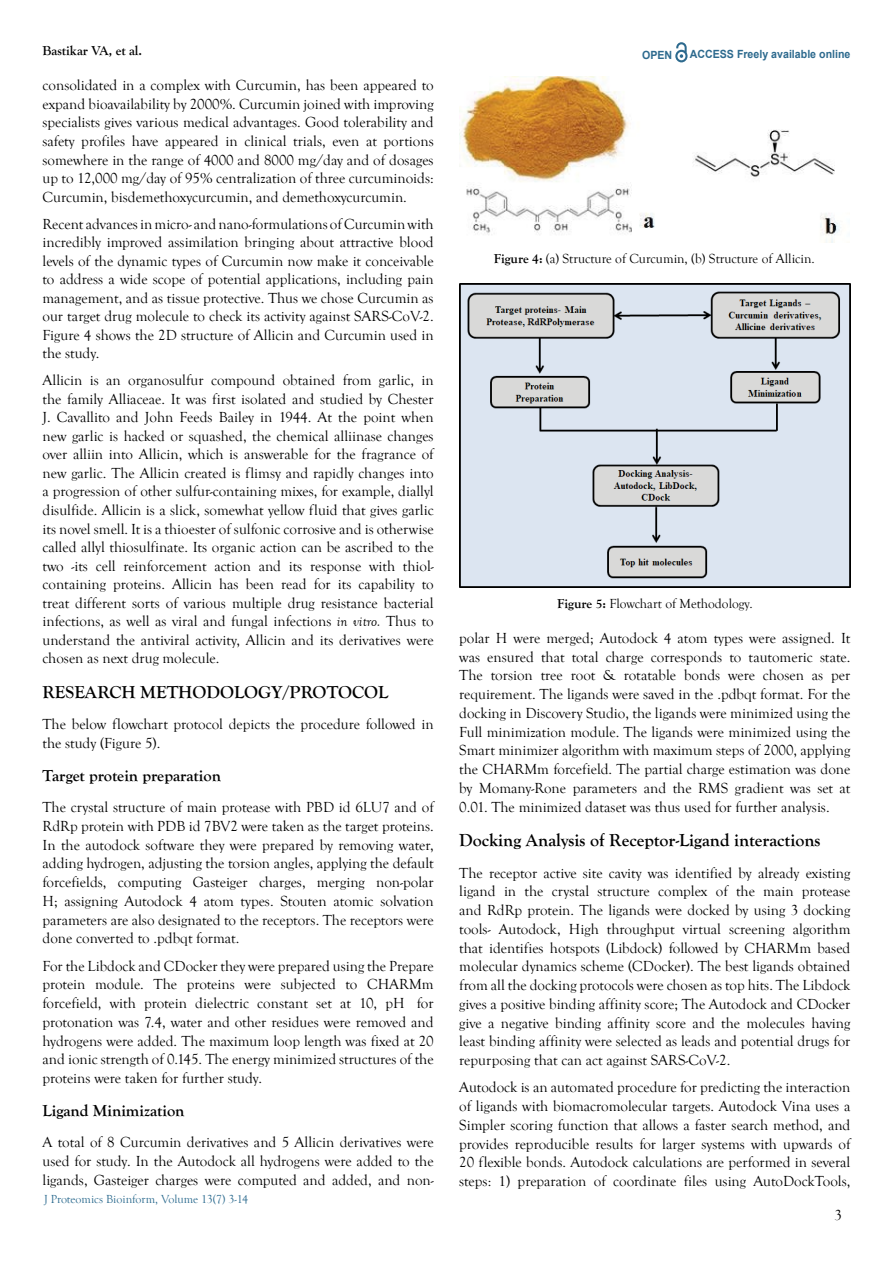
<style>
.page{position:relative;width:893px;height:1263px;background:#fff}
.page>*{position:absolute;margin:0;border:0;box-sizing:border-box;transform-origin:0 0}
.t1{font:700 18px "Goudy Old Style T";color:#000}
.t2{font:700 16.5px "Goudy Old Style T";color:#000}
.t3{font:15px/18.8px "Goudy Old Style T";color:#000;text-align:justify}
.t4{font:13.5px "Goudy Old Style T";color:#000}
.t5{font:700 13.5px "Goudy Old Style T";color:#000}
.t6{font:12px "Goudy Old Style T";color:#2c6b8f}
.t7{font:700 11.25px "Arial";color:#2d6a8e;scale:.94 1}
.s1{font-style:italic}
.s2{font-weight:700}
</style>
<div class="page">
<svg style="left:675px;top:43px;width:12px;height:19px"></svg>
<img style="left:459px;top:77px;width:381px;height:165px">
<img style="left:459px;top:284px;width:392px;height:304px">
<p class="t5" style="left:43px;top:43px;width:101px">Bastikar VA, et al.</p>
<p class="t7" style="left:642px;top:47px;width:34px">OPEN</p>
<p class="t7" style="left:690px;top:46px;width:172px">ACCESS Freely available online</p>
<p class="t3" style="left:43px;top:77px;width:393px">consolidated in a complex with Curcumin, has been appeared to expand bioavailability by 2000%. Curcumin joined with improving specialists gives various medical advantages. Good tolerability and safety profiles have appeared in clinical trials, even at portions somewhere in the range of 4000 and 8000 mg/day and of dosages up to 12,000 mg/day of 95% centralization of three curcuminoids:<br>Curcumin, bisdemethoxycurcumin, and demethoxycurcumin.</p>
<p class="t3" style="left:43px;top:215px;width:393px">Recent advances in micro- and nano-formulations of Curcumin with incredibly improved assimilation bringing about attractive blood levels of the dynamic types of Curcumin now make it conceivable to address a wide scope of potential applications, including pain management, and as tissue protective. Thus we chose Curcumin as our target drug molecule to check its activity against SARS-CoV-2.<br>Figure 4 shows the 2D structure of Allicin and Curcumin used in the study.</p>
<p class="t3" style="left:43px;top:371px;width:393px">Allicin is an organosulfur compound obtained from garlic, in the family Alliaceae. It was first isolated and studied by Chester J. Cavallito and John Feeds Bailey in 1944. At the point when new garlic is hacked or squashed, the chemical alliinase changes over alliin into Allicin, which is answerable for the fragrance of new garlic. The Allicin created is flimsy and rapidly changes into a progression of other sulfur-containing mixes, for example, diallyl disulfide. Allicin is a slick, somewhat yellow fluid that gives garlic its novel smell. It is a thioester of sulfonic corrosive and is otherwise called allyl thiosulfinate. Its organic action can be ascribed to the two -its cell reinforcement action and its response with thiol&shy;containing proteins. Allicin has been read for its capability to treat different sorts of various multiple drug resistance bacterial infections, as well as viral and fungal infections <span class="s1">in vitro.</span> Thus to understand the antiviral activity, Allicin and its derivatives were chosen as next drug molecule.</p>
<p class="t1" style="left:43px;top:682px;width:347px">RESEARCH METHODOLOGY/PROTOCOL</p>
<p class="t3" style="left:43px;top:715px;width:393px">The below flowchart protocol depicts the procedure followed in the study (Figure 5).</p>
<p class="t2" style="left:43px;top:766px;width:180px">Target protein preparation</p>
<p class="t3" style="left:43px;top:798px;width:393px">The crystal structure of main protease with PBD id 6LU7 and of RdRp protein with PDB id 7BV2 were taken as the target proteins.<br>In the autodock software they were prepared by removing water, adding hydrogen, adjusting the torsion angles, applying the default forcefields, computing Gasteiger charges, merging non-polar H; assigning Autodock 4 atom types. Stouten atomic solvation parameters are also designated to the receptors. The receptors were done converted to .pdbqt format.</p>
<p class="t3" style="left:43px;top:957px;width:393px">For the Libdock and CDocker they were prepared using the Prepare protein module. The proteins were subjected to CHARMm forcefield, with protein dielectric constant set at 10, pH for protonation was 7.4, water and other residues were removed and hydrogens were added. The maximum loop length was fixed at 20 and ionic strength of 0.145. The energy minimized structures of the proteins were taken for further study.</p>
<p class="t2" style="left:43px;top:1101px;width:144px">Ligand Minimization</p>
<p class="t3" style="left:43px;top:1133px;width:393px">A total of 8 Curcumin derivatives and 5 Allicin derivatives were used for study. In the Autodock all hydrogens were added to the ligands, Gasteiger charges were computed and added, and non-</p>
<p class="t6" style="left:44px;top:1192px;width:205px">J Proteomics Bioinform, Volume 13(7) 3-14</p>
<p class="t4" style="left:494px;top:251px;width:323px"><span class="s2">Figure 4:</span> (a) Structure of Curcumin, (b) Structure of Allicin.</p>
<p class="t4" style="left:557px;top:596px;width:197px"><span class="s2">Figure 5:</span> Flowchart of Methodology.</p>
<p class="t3" style="left:459px;top:629px;width:393px">polar H were merged; Autodock 4 atom types were assigned. It was ensured that total charge corresponds to tautomeric state.<br>The torsion tree root &amp; rotatable bonds were chosen as per requirement. The ligands were saved in the .pdbqt format. For the docking in Discovery Studio, the ligands were minimized using the Full minimization module. The ligands were minimized using the Smart minimizer algorithm with maximum steps of 2000, applying the CHARMm forcefield. The partial charge estimation was done by Momany-Rone parameters and the RMS gradient was set at 0.01. The minimized dataset was thus used for further analysis.</p>
<p class="t1" style="left:459px;top:830px;width:363px">Docking Analysis of Receptor-Ligand interactions</p>
<p class="t3" style="left:459px;top:864px;width:393px">The receptor active site cavity was identified by already existing ligand in the crystal structure complex of the main protease and RdRp protein. The ligands were docked by using 3 docking tools- Autodock, High throughput virtual screening algorithm that identifies hotspots (Libdock) followed by CHARMm based molecular dynamics scheme (CDocker). The best ligands obtained from all the docking protocols were chosen as top hits. The Libdock gives a positive binding affinity score; The Autodock and CDocker give a negative binding affinity score and the molecules having least binding affinity were selected as leads and potential drugs for repurposing that can act against SARS-CoV-2.</p>
<p class="t3" style="left:459px;top:1078px;width:393px">Autodock is an automated procedure for predicting the interaction of ligands with biomacromolecular targets. Autodock Vina uses a Simpler scoring function that allows a faster search method, and provides reproducible results for larger systems with upwards of 20 flexible bonds. Autodock calculations are performed in several steps: 1) preparation of coordinate files using AutoDockTools,</p>
<p class="t3" style="left:834px;top:1206px;width:9px">3</p>
</div>
